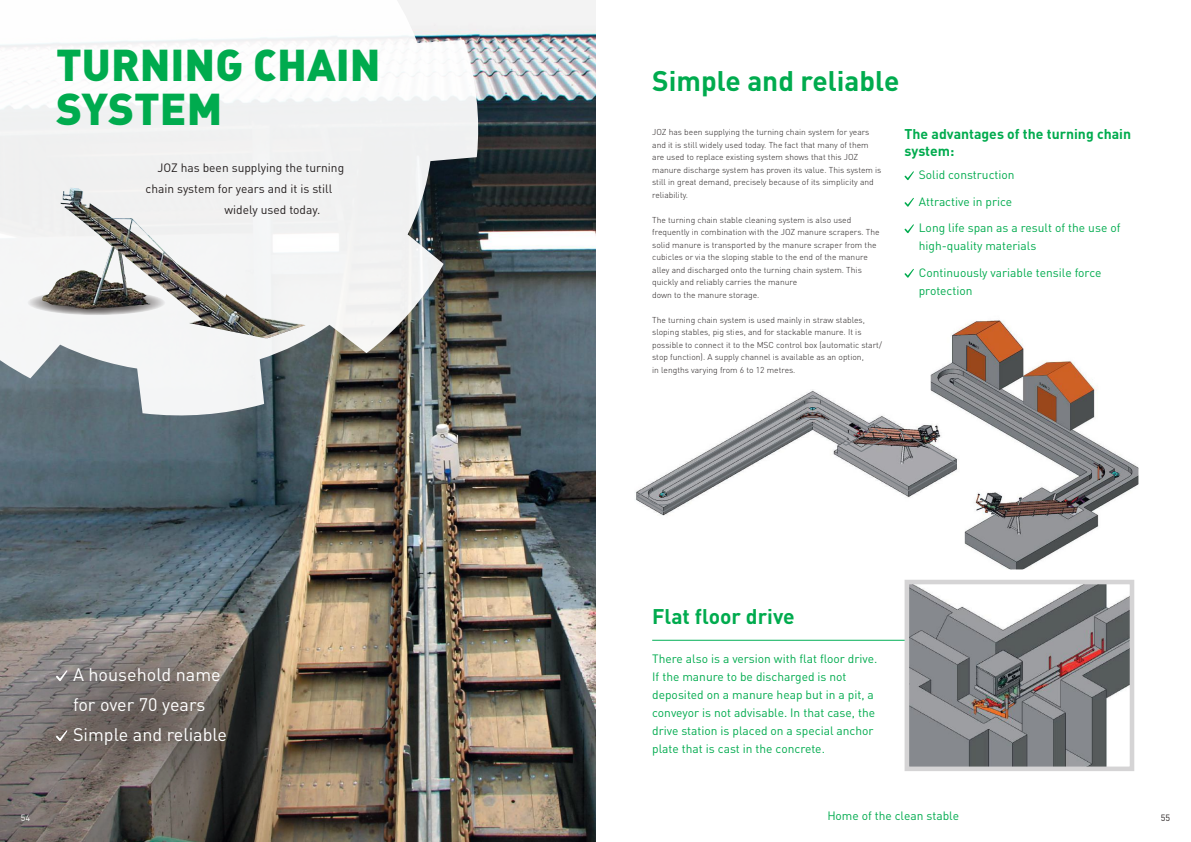
<style>
.page{position:relative;width:1191px;height:842px;background:#fff}
.page>*{position:absolute;margin:0;border:0;box-sizing:border-box;transform-origin:0 0}
.t1{font:44px/44px "DIN Black Alternate";color:#00ab4e}
.t2{font:700 28px "DIN Pro";color:#00ab4e}
.t3{font:700 21px "DIN Pro";color:#00ab4e}
.t4{font:18px/30px "DIN Pro";color:#fff}
.t5{font:700 14px/16.8px "DIN Pro";color:#00ab4e}
.t6{font:12px/18px "DIN Pro";color:#00ab4e}
.t7{font:12px "DIN Pro";color:#241f1f}
.t8{font:9px "DIN Pro";color:#241f1f}
.t9{font:9px "DIN Pro";color:#fff}
.t10{font:300 8.5px/12.5px "DIN Pro";color:#241f1f}
</style>
<div class="page">
<img style="left:0;top:0;width:595px;height:842px">
<svg style="left:0;top:0;width:480px;height:418px;fill:#f1f2f2"></svg>
<img style="left:0;top:566px;width:459px;height:276px">
<div style="left:0;top:583px;width:321px;height:259px;background:#241f1f;opacity:.6"></div>
<svg style="left:56px;top:670px;width:12px;height:11px"></svg>
<svg style="left:56px;top:730px;width:12px;height:11px"></svg>
<svg style="left:904px;top:171px;width:10px;height:9px"></svg>
<svg style="left:904px;top:197px;width:10px;height:10px"></svg>
<svg style="left:904px;top:224px;width:10px;height:9px"></svg>
<svg style="left:904px;top:268px;width:10px;height:10px"></svg>
<svg style="left:637px;top:395px;width:293px;height:117px"></svg>
<img style="left:930px;top:320px;width:208px;height:249px">
<hr style="left:652px;top:640px;width:342px;height:1px;background:#00af55">
<img style="left:910px;top:586px;width:218px;height:179px">
<div style="left:904px;top:580px;width:230px;height:191px;border:5px solid #d5d4d5"></div>
<svg style="left:27px;top:290px;width:138px;height:25px"></svg>
<img style="left:42px;top:188px;width:263px;height:150px">
<h1 class="t1" style="left:56px;top:41px;width:326px">TURNING CHAIN<br>SYSTEM</h1>
<h3 class="t7" style="left:157px;top:158px;width:188px">JOZ has been supplying the turning</h3>
<h3 class="t7" style="left:145px;top:179px;width:188px">chain system for years and it is still</h3>
<h3 class="t7" style="left:225px;top:200px;width:97px">widely used today.</h3>
<p class="t9" style="left:21px;top:811px;width:11px">54</p>
<h3 class="t4" style="left:73px;top:658px;width:156px">A household name for over 70 years<br>Simple and reliable</h3>
<h2 class="t2" style="left:652px;top:57px;width:249px">Simple and reliable</h2>
<p class="t10" style="left:652px;top:125px;width:231px">JOZ has been supplying the turning chain system for years and it is still widely used today. The fact that many of them are used to replace existing system shows that this JOZ manure discharge system has proven its value. This system is still in great demand, precisely because of its simplicity and reliability.</p>
<p class="t10" style="left:652px;top:212px;width:229px">The turning chain stable cleaning system is also used frequently in combination with the JOZ manure scrapers. The solid manure is transported by the manure scraper from the cubicles or via the sloping stable to the end of the manure alley and discharged onto the turning chain system. This quickly and reliably carries the manure<br>down to the manure storage.</p>
<p class="t10" style="left:652px;top:313px;width:231px">The turning chain system is used mainly in straw stables, sloping stables, pig sties, and for stackable manure. It is possible to connect it to the MSC control box (automatic start/ stop function). A supply channel is available as an option,<br>in lengths varying from 6 to 12 metres.</p>
<h3 class="t5" style="left:904px;top:124px;width:228px">The advantages of the turning chain system:</h3>
<h3 class="t6" style="left:918px;top:165px;width:97px">Solid construction</h3>
<h3 class="t6" style="left:918px;top:191px;width:95px">Attractive in price</h3>
<h3 class="t6" style="left:918px;top:218px;width:203px">Long life span as a result of the use of high-quality materials</h3>
<h3 class="t6" style="left:918px;top:262px;width:184px">Continuously variable tensile force protection</h3>
<h3 class="t3" style="left:652px;top:599px;width:144px">Flat floor drive</h3>
<p class="t6" style="left:652px;top:649px;width:227px">There also is a version with flat floor drive.<br>If the manure to be discharged is not deposited on a manure heap but in a pit, a conveyor is not advisable. In that case, the drive station is placed on a special anchor plate that is cast in the concrete.</p>
<h3 class="t6" style="left:827px;top:805px;width:133px">Home of the clean stable</h3>
<p class="t8" style="left:1160px;top:811px;width:11px">55</p>
</div>
